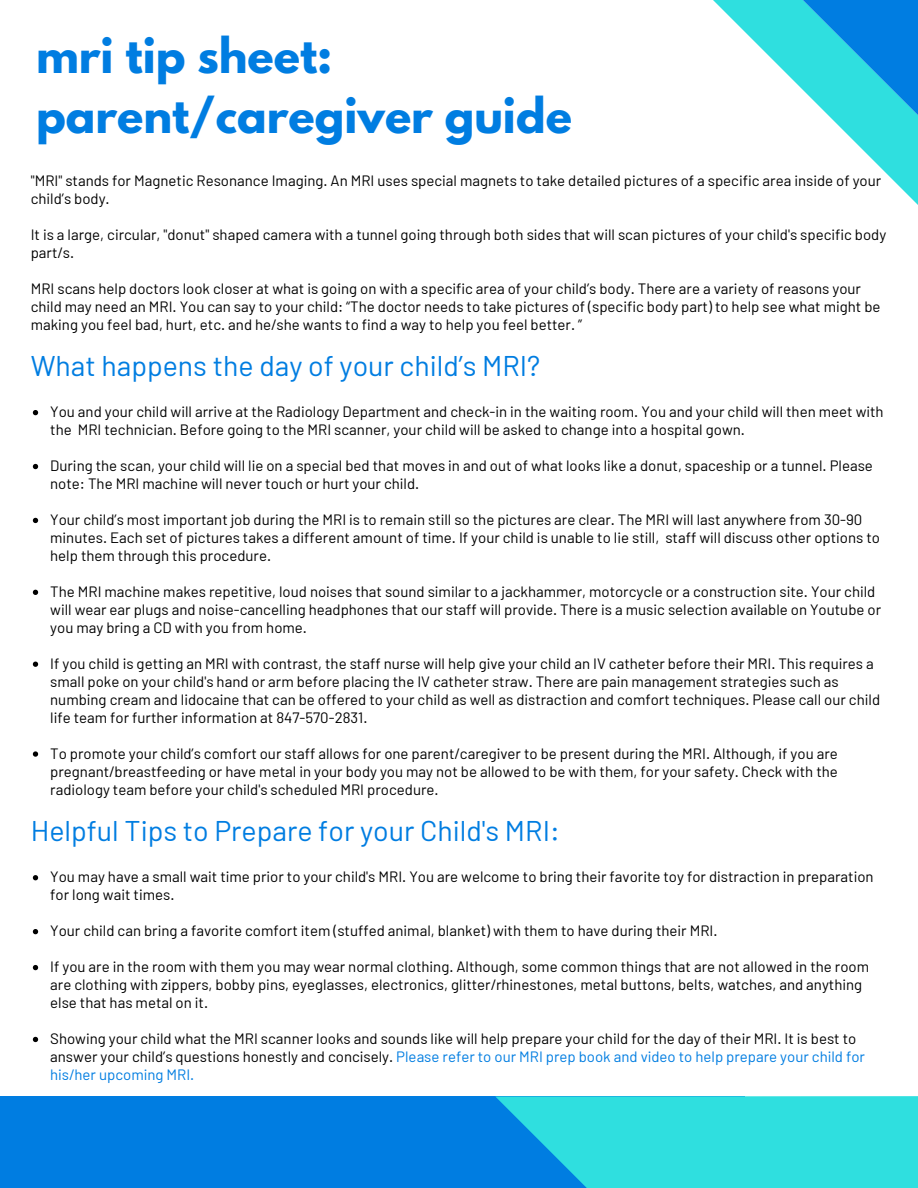
<style>
.page{position:relative;width:918px;height:1188px;background:#fff}
.page>*{position:absolute;margin:0;border:0;box-sizing:border-box;transform-origin:0 0}
.t1{font:700 43.5px "League Spartan";color:#007de1}
.t2{font:28.5px "Barlow";color:#007de1}
.t3{font:15px/18px "Barlow";color:#000}
.s1{color:#007de1}
</style>
<div class="page">
<div style="left:0;top:1096px;width:745px;height:92px;background:#007de1"></div>
<svg style="left:495px;top:1096px;width:423px;height:92px;background:#29d3df"></svg>
<svg style="left:718px;top:0;width:200px;height:205px"></svg>
<svg style="left:33px;top:410px;width:5px;height:5px"></svg>
<svg style="left:33px;top:464px;width:5px;height:5px"></svg>
<svg style="left:33px;top:518px;width:5px;height:5px"></svg>
<svg style="left:33px;top:590px;width:5px;height:5px"></svg>
<svg style="left:33px;top:662px;width:5px;height:5px"></svg>
<svg style="left:33px;top:751px;width:5px;height:6px"></svg>
<svg style="left:33px;top:875px;width:5px;height:5px"></svg>
<svg style="left:33px;top:929px;width:5px;height:5px"></svg>
<svg style="left:33px;top:965px;width:5px;height:5px"></svg>
<svg style="left:33px;top:1037px;width:5px;height:5px"></svg>
<p class="t1" style="left:36px;top:34px;width:298px">mri tip sheet:</p>
<p class="t1" style="left:36px;top:94px;width:537px">parent/caregiver guide</p>
<p class="t3" style="left:31px;top:171px;width:852px">"MRI" stands for Magnetic Resonance Imaging. An MRI uses special magnets to take detailed pictures of a specific area inside of your child’s body.</p>
<p class="t3" style="left:31px;top:225px;width:857px">It is a large, circular, "donut" shaped camera with a tunnel going through both sides that will scan pictures of your child's specific body part/s.</p>
<p class="t3" style="left:31px;top:279px;width:851px">MRI scans help doctors look closer at what is going on with a specific area of your child’s body. There are a variety of reasons your child may need an MRI. You can say to your child: “The doctor needs to take pictures of (specific body part) to help see what might be making you feel bad, hurt, etc. and he/she wants to find a way to help you feel better. ”</p>
<p class="t2" style="left:31px;top:348px;width:511px">What happens the day of your child’s MRI?</p>
<p class="t3" style="left:50px;top:402px;width:835px">You and your child will arrive at the Radiology Department and check-in in the waiting room. You and your child will then meet with the MRI technician. Before going to the MRI scanner, your child will be asked to change into a hospital gown.</p>
<p class="t3" style="left:50px;top:456px;width:824px">During the scan, your child will lie on a special bed that moves in and out of what looks like a donut, spaceship or a tunnel. Please note: The MRI machine will never touch or hurt your child.</p>
<p class="t3" style="left:50px;top:510px;width:831px">Your child’s most important job during the MRI is to remain still so the pictures are clear. The MRI will last anywhere from 30-90 minutes. Each set of pictures takes a different amount of time. If your child is unable to lie still, staff will discuss other options to help them through this procedure.</p>
<p class="t3" style="left:50px;top:582px;width:832px">The MRI machine makes repetitive, loud noises that sound similar to a jackhammer, motorcycle or a construction site. Your child will wear ear plugs and noise-cancelling headphones that our staff will provide. There is a music selection available on Youtube or you may bring a CD with you from home.</p>
<p class="t3" style="left:50px;top:654px;width:831px">If you child is getting an MRI with contrast, the staff nurse will help give your child an IV catheter before their MRI. This requires a small poke on your child's hand or arm before placing the IV catheter straw. There are pain management strategies such as numbing cream and lidocaine that can be offered to your child as well as distraction and comfort techniques. Please call our child life team for further information at 847-570-2831.</p>
<p class="t3" style="left:50px;top:744px;width:789px;text-align:justify">To promote your child’s comfort our staff allows for one parent/caregiver to be present during the MRI. Although, if you are pregnant/breastfeeding or have metal in your body you may not be allowed to be with them, for your safety. Check with the radiology team before your child's scheduled MRI procedure.</p>
<p class="t2" style="left:31px;top:813px;width:530px">Helpful Tips to Prepare for your Child's MRI:</p>
<p class="t3" style="left:50px;top:867px;width:825px">You may have a small wait time prior to your child's MRI. You are welcome to bring their favorite toy for distraction in preparation for long wait times.</p>
<p class="t3" style="left:50px;top:921px;width:669px">Your child can bring a favorite comfort item (stuffed animal, blanket) with them to have during their MRI.</p>
<p class="t3" style="left:50px;top:957px;width:820px">If you are in the room with them you may wear normal clothing. Although, some common things that are not allowed in the room are clothing with zippers, bobby pins, eyeglasses, electronics, glitter/rhinestones, metal buttons, belts, watches, and anything else that has metal on it.</p>
<p class="t3" style="left:50px;top:1029px;width:816px">Showing your child what the MRI scanner looks and sounds like will help prepare your child for the day of their MRI. It is best to answer your child’s questions honestly and concisely. <span class="s1">Please refer to our MRI prep book and video to help prepare your child for his/her upcoming MRI.</span></p>
</div>
